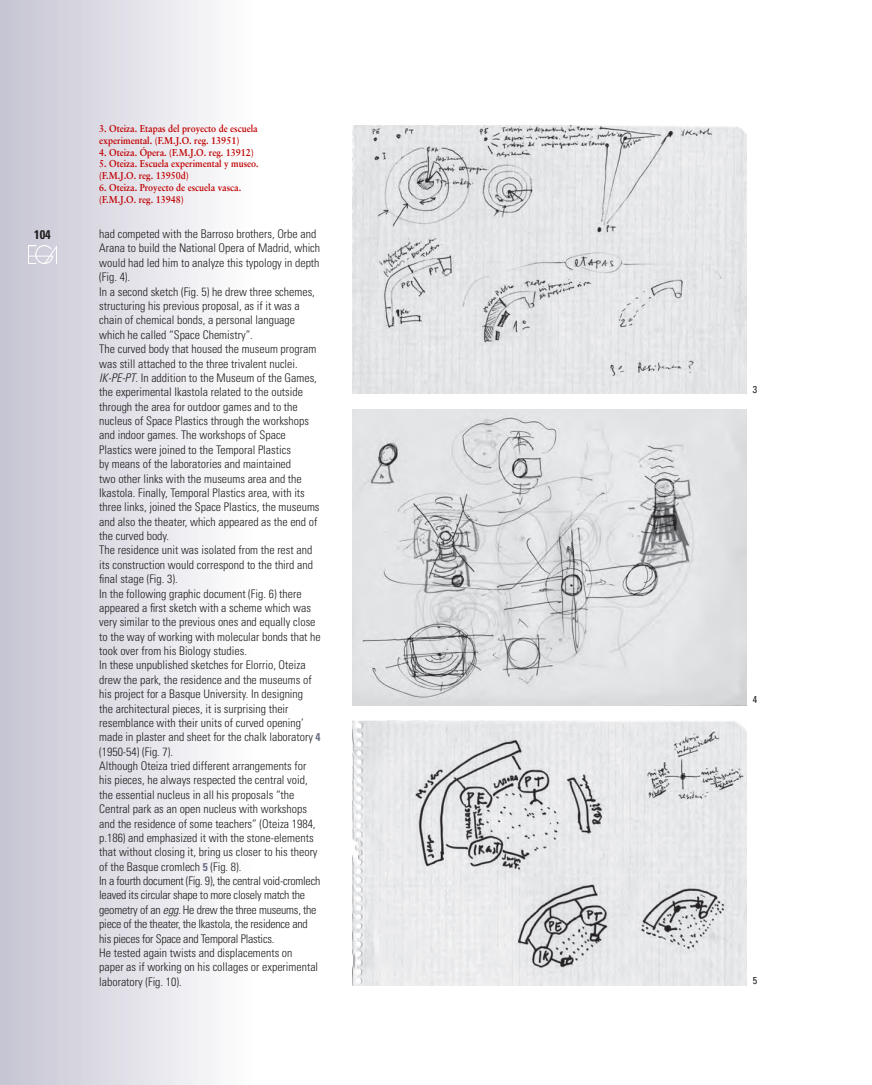
<style>
.page{position:relative;width:872px;height:1085px;background:#fff}
.page>*{position:absolute;margin:0;border:0;box-sizing:border-box;transform-origin:0 0}
.t1{font:700 condensed 12.5px "Univers";color:#231f20}
.t2{font:300 condensed 11.88px/14.4px "Univers";color:#231f20}
.t3{font:700 10px/11.9px "Sabon";color:#c00000;scale:.9 1}
.t4{font:condensed 10px "Univers";color:#231f20}
.s1{font-style:italic}
.s2{font-weight:700;font-size:11.25px;color:#6b6f86}
.s3{color:#222}
</style>
<div class="page">
<div style="left:0;top:0;width:255px;height:1084px;background:linear-gradient(to right,#c5c4d2,#fffefe)"></div>
<img style="left:353px;top:125px;width:393px;height:268px">
<img style="left:353px;top:720px;width:393px;height:265px">
<img style="left:353px;top:409px;width:393px;height:296px">
<img style="left:29px;top:246px;width:27px;height:17px">
<p class="t1" style="left:34px;top:226px;width:18px">104</p>
<p class="t3" style="left:99px;top:122px;width:178px">3. Oteiza. Etapas del proyecto de escuela experimental. (F.M.J.O. reg. 13951)</p>
<p class="t3" style="left:99px;top:146px;width:173px">4. Oteiza. Ópera. (F.M.J.O. reg. 13912)</p>
<p class="t3" style="left:99px;top:158px;width:179px">5. Oteiza. Escuela experimental y museo. (F.M.J.O. reg. 13950d)</p>
<p class="t3" style="left:99px;top:181px;width:159px">6. Oteiza. Proyecto de escuela vasca. (F.M.J.O. reg. 13948)</p>
<p class="t2" style="left:99px;top:227px;width:223px">had competed with the Barroso brothers, Orbe and Arana to build the National Opera of Madrid, which would had led him to analyze this typology in depth (Fig. 4).<br>In a second sketch (Fig. 5) he drew three schemes, structuring his previous proposal, as if it was a chain of chemical bonds, a personal language which he called “Space Chemistry”.<br>The curved body that housed the museum program was still attached to the three trivalent nuclei.<br><span class="s1">IK-PE-PT</span>. In addition to the Museum of the Games, the experimental Ikastola related to the outside through the area for outdoor games and to the nucleus of Space Plastics through the workshops and indoor games. The workshops of Space Plastics were joined to the Temporal Plastics<br>by means of the laboratories and maintained<br>two other links with the museums area and the Ikastola. Finally, Temporal Plastics area, with its three links, joined the Space Plastics, the museums and also the theater, which appeared as the end of the curved body.<br>The residence unit was isolated from the rest and its construction would correspond to the third and final stage (Fig. 3).<br>In the following graphic document (Fig. 6) there appeared a first sketch with a scheme which was very similar to the previous ones and equally close to the way of working with molecular bonds that he took over from his Biology studies.<br>In these unpublished sketches for Elorrio, Oteiza drew the park, the residence and the museums of his project for a Basque University. In designing<br>the architectural pieces, it is surprising their resemblance with their units of curved opening’ made in plaster and sheet for the chalk laboratory <span class="s2">4 </span>(1950-54) (Fig. 7).<br>Although Oteiza tried different arrangements for his pieces, he always respected the central void, the essential nucleus in all his proposals “the Central park as an open nucleus with worksho<span class="s3">ps and the</span> residence of some teachers” (Oteiza 1984, p.186) and emphasized it with the stone-elements that without closing it, bring us closer to his theory of the Basque cromlech <span class="s2">5</span> (Fig. 8).<br>In a fourth document (Fig. 9), the central void-cromlech leaved its circular shape to more closely match the geometry of an <span class="s1">egg.</span> He drew the three museums, the piece of the theater, the Ikastola, the residence and his pieces for Space and Temporal Plastics.<br>He tested again twists and displacements on<br>paper as if working on his collages or experimental laboratory (Fig. 10).</p>
<p class="t4" style="left:753px;top:383px;width:6px">3</p>
<p class="t4" style="left:753px;top:693px;width:6px">4</p>
<p class="t4" style="left:753px;top:974px;width:6px">5</p>
</div>
